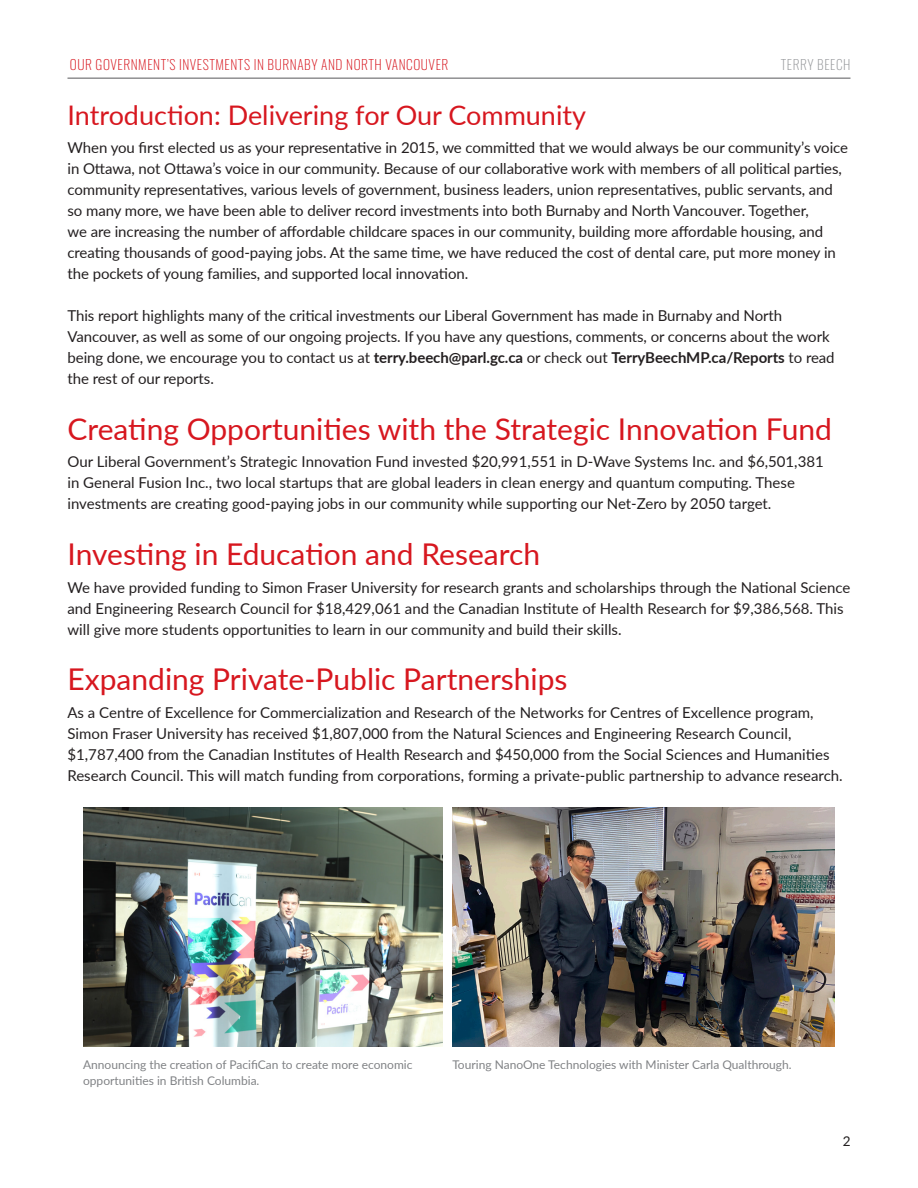
<style>
.page{position:relative;width:918px;height:1188px;background:#fff}
.page>*{position:absolute;margin:0;border:0;box-sizing:border-box;transform-origin:0 0}
.Body{font:30px "Lato";color:#d7171f}
.Body-2{font:27px "Lato";color:#d7171f}
.Body-3{font:15px/21px "Lato";letter-spacing:-.005em;color:#231f20}
.t1{font:200 13.5px "Oswald";letter-spacing:.04em;color:#d7171f}
.t2{font:200 13.5px "Oswald";letter-spacing:.04em;color:#95979a}
.t3{font:13.5px "Lato";color:#231f20}
.t4{font:12px/16.5px "Lato";color:#808285}
.s1{font-weight:700}
</style>
<div class="page">
<hr style="left:68px;top:78px;width:782px;height:1px;background:#57585a">
<img style="left:83px;top:807px;width:360px;height:240px">
<img style="left:452px;top:807px;width:383px;height:240px">
<p class="t1" style="left:70px;top:53px;width:380px">OUR GOVERNMENT’S INVESTMENTS IN BURNABY AND NORTH VANCOUVER</p>
<p class="t2" style="left:781px;top:53px;width:71px">TERRY BEECH</p>
<p class="Body-2" style="left:68px;top:96px;width:520px">Introduction: Delivering for Our Community</p>
<p class="Body-3" style="left:68px;top:137px;width:782px">When you first elected us as your representative in 2015, we committed that we would always be our community’s voice in Ottawa, not Ottawa’s voice in our community. Because of our collaborative work with members of all political parties, community representatives, various levels of government, business leaders, union representatives, public servants, and so many more, we have been able to deliver record investments into both Burnaby and North Vancouver. Together,<br>we are increasing the number of affordable childcare spaces in our community, building more affordable housing, and creating thousands of good-paying jobs. At the same time, we have reduced the cost of dental care, put more money in the pockets of young families, and supported local innovation.</p>
<p class="Body-3" style="left:68px;top:305px;width:769px">This report highlights many of the critical investments our Liberal Government has made in Burnaby and North Vancouver, as well as some of our ongoing projects. If you have any questions, comments, or concerns about the work being done, we encourage you to contact us at <span class="s1">terry.beech@parl.gc.ca</span> or check out <span class="s1">TerryBeechMP.ca/Reports</span> to read the rest of our reports.</p>
<p class="Body" style="left:68px;top:407px;width:766px">Creating Opportunities with the Strategic Innovation Fund</p>
<p class="Body-3" style="left:68px;top:451px;width:758px">Our Liberal Government’s Strategic Innovation Fund invested $20,991,551 in D-Wave Systems Inc. and $6,501,381 in General Fusion Inc., two local startups that are global leaders in clean energy and quantum computing. These investments are creating good-paying jobs in our community while supporting our Net-Zero by 2050 target.</p>
<p class="Body" style="left:68px;top:533px;width:474px">Investing in Education and Research</p>
<p class="Body-3" style="left:68px;top:576px;width:784px">We have provided funding to Simon Fraser University for research grants and scholarships through the National Science and Engineering Research Council for $18,429,061 and the Canadian Institute of Health Research for $9,386,568. This will give more students opportunities to learn in our community and build their skills.</p>
<p class="Body" style="left:68px;top:658px;width:502px">Expanding Private-Public Partnerships</p>
<p class="Body-3" style="left:68px;top:701px;width:777px">As a Centre of Excellence for Commercialization and Research of the Networks for Centres of Excellence program, Simon Fraser University has received $1,807,000 from the Natural Sciences and Engineering Research Council, $1,787,400 from the Canadian Institutes of Health Research and $450,000 from the Social Sciences and Humanities Research Council. This will match funding from corporations, forming a private-public partnership to advance research.</p>
<p class="t4" style="left:83px;top:1056px;width:331px">Announcing the creation of PacifiCan to create more economic opportunities in British Columbia.</p>
<p class="t4" style="left:452px;top:1056px;width:341px">Touring NanoOne Technologies with Minister Carla Qualthrough.</p>
<p class="t3" style="left:843px;top:1131px;width:9px">2</p>
</div>
